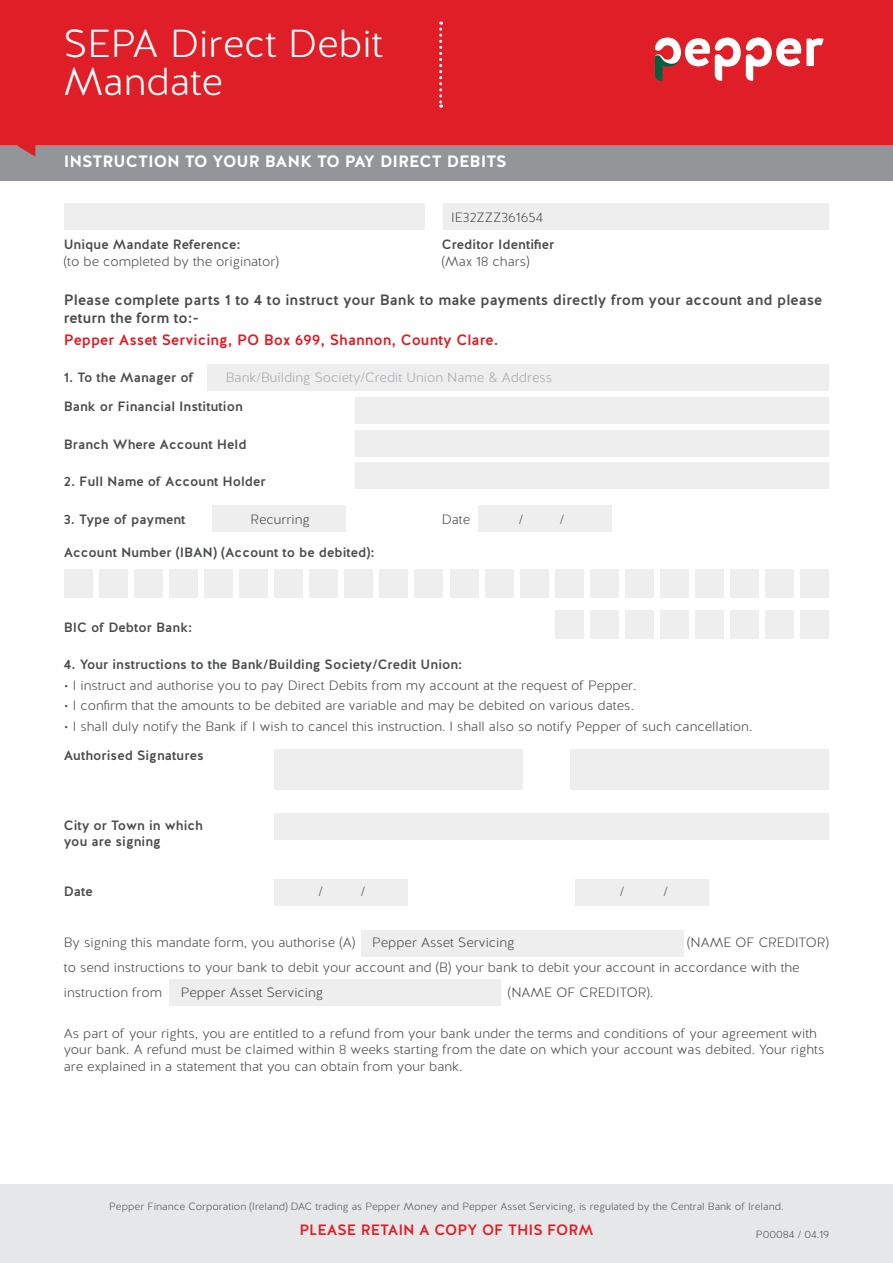
<style>
.page{position:relative;width:893px;height:1263px;background:#fff}
.page>*{position:absolute;margin:0;border:0;box-sizing:border-box;transform-origin:0 0}
.t1{font:300 39px/37.5px "Halis R";color:#fff}
.t2{font:700 16.5px "Halis R";color:#fff}
.t3{font:500 15px/18px "Halis R";color:#4b4c4d}
.t4{font:500 15px "Halis R";color:#e01e27}
.t5{font:300 13.5px/25.2px "Halis R";color:#4b4c4d}
.t6{font:500 13.5px/16.2px "Halis R";color:#4b4c4d}
.t7{font:300 13.5px "Halis R";color:#a8a9ad}
.t8{font:300 10.5px "Halis R";color:#57585a}
.t9{font:300 10.5px "Halis R";color:#4b4c4d}
</style>
<div class="page">
<div style="left:207px;top:364px;width:622px;height:27px;background:#eeeeef"></div>
<div style="left:355px;top:397px;width:474px;height:26px;background:#eeeeef"></div>
<div style="left:355px;top:430px;width:474px;height:26px;background:#eeeeef"></div>
<div style="left:355px;top:463px;width:474px;height:26px;background:#eeeeef"></div>
<div style="left:212px;top:506px;width:134px;height:26px;background:#eeeeef"></div>
<div style="left:478px;top:506px;width:133px;height:26px;background:#eeeeef"></div>
<div style="left:274px;top:879px;width:134px;height:26px;background:#eeeeef"></div>
<div style="left:575px;top:879px;width:133px;height:26px;background:#eeeeef"></div>
<div style="left:0;top:146px;width:893px;height:35px;background:#939598"></div>
<div style="left:0;top:1184px;width:893px;height:79px;background:#e6e7e9"></div>
<svg style="left:0;top:0;width:893px;height:157px;background:#da272f"></svg>
<svg style="left:439px;top:22px;width:3px;height:86px"></svg>
<div style="left:64px;top:204px;width:361px;height:26px;background:#eeeeef"></div>
<div style="left:443px;top:204px;width:385px;height:26px;background:#eeeeef"></div>
<div style="left:134px;top:569px;width:29px;height:29px;background:#eeeeef"></div>
<div style="left:169px;top:569px;width:29px;height:29px;background:#eeeeef"></div>
<div style="left:64px;top:569px;width:29px;height:29px;background:#eeeeef"></div>
<div style="left:99px;top:569px;width:29px;height:29px;background:#eeeeef"></div>
<div style="left:275px;top:569px;width:28px;height:29px;background:#eeeeef"></div>
<div style="left:310px;top:569px;width:28px;height:29px;background:#eeeeef"></div>
<div style="left:204px;top:569px;width:29px;height:29px;background:#eeeeef"></div>
<div style="left:239px;top:569px;width:29px;height:29px;background:#eeeeef"></div>
<div style="left:415px;top:569px;width:28px;height:29px;background:#eeeeef"></div>
<div style="left:450px;top:569px;width:28px;height:29px;background:#eeeeef"></div>
<div style="left:345px;top:569px;width:28px;height:29px;background:#eeeeef"></div>
<div style="left:380px;top:569px;width:28px;height:29px;background:#eeeeef"></div>
<div style="left:555px;top:569px;width:28px;height:29px;background:#eeeeef"></div>
<div style="left:590px;top:569px;width:28px;height:29px;background:#eeeeef"></div>
<div style="left:485px;top:569px;width:28px;height:29px;background:#eeeeef"></div>
<div style="left:520px;top:569px;width:28px;height:29px;background:#eeeeef"></div>
<div style="left:695px;top:569px;width:28px;height:29px;background:#eeeeef"></div>
<div style="left:730px;top:569px;width:29px;height:29px;background:#eeeeef"></div>
<div style="left:625px;top:569px;width:28px;height:29px;background:#eeeeef"></div>
<div style="left:660px;top:569px;width:28px;height:29px;background:#eeeeef"></div>
<div style="left:765px;top:569px;width:29px;height:29px;background:#eeeeef"></div>
<div style="left:800px;top:569px;width:29px;height:29px;background:#eeeeef"></div>
<div style="left:274px;top:814px;width:555px;height:26px;background:#eeeeef"></div>
<div style="left:274px;top:749px;width:248px;height:40px;background:#eeeeef"></div>
<div style="left:570px;top:749px;width:259px;height:40px;background:#eeeeef"></div>
<div style="left:361px;top:930px;width:322px;height:26px;background:#eeeeef"></div>
<div style="left:169px;top:979px;width:332px;height:26px;background:#eeeeef"></div>
<div style="left:555px;top:610px;width:28px;height:29px;background:#eeeeef"></div>
<div style="left:590px;top:610px;width:28px;height:29px;background:#eeeeef"></div>
<div style="left:695px;top:610px;width:28px;height:29px;background:#eeeeef"></div>
<div style="left:730px;top:610px;width:29px;height:29px;background:#eeeeef"></div>
<div style="left:625px;top:610px;width:28px;height:29px;background:#eeeeef"></div>
<div style="left:660px;top:610px;width:28px;height:29px;background:#eeeeef"></div>
<div style="left:765px;top:610px;width:29px;height:29px;background:#eeeeef"></div>
<div style="left:800px;top:610px;width:29px;height:29px;background:#eeeeef"></div>
<svg style="left:654px;top:37px;width:170px;height:44px"></svg>
<h1 class="t1" style="left:64px;top:26px;width:321px">SEPA Direct Debit<br>Mandate</h1>
<p class="t2" style="left:64px;top:151px;width:445px">INSTRUCTION TO YOUR BANK TO PAY DIRECT DEBITS</p>
<p class="t5" style="left:451px;top:205px;width:93px">IE32ZZZ361654</p>
<p class="t6" style="left:64px;top:237px;width:178px">Unique Mandate Reference:</p>
<p class="t6" style="left:442px;top:237px;width:114px">Creditor Identifier</p>
<p class="t5" style="left:64px;top:249px;width:217px">(to be completed by the originator)</p>
<p class="t5" style="left:442px;top:249px;width:89px">(Max 18 chars)</p>
<p class="t3" style="left:64px;top:291px;width:760px">Please complete parts 1 to 4 to instruct your Bank to make payments directly from your account and please return the form to:-</p>
<p class="t4" style="left:64px;top:330px;width:436px">Pepper Asset Servicing, PO Box 699, Shannon, County Clare.</p>
<p class="t6" style="left:64px;top:370px;width:132px">1. To the Manager of</p>
<p class="t7" style="left:226px;top:369px;width:328px">Bank/Building Society/Credit Union Name &amp; Address</p>
<p class="t6" style="left:64px;top:399px;width:181px">Bank or Financial Institution</p>
<p class="t6" style="left:64px;top:436px;width:184px">Branch Where Account Held</p>
<p class="t6" style="left:64px;top:474px;width:204px">2. Full Name of Account Holder</p>
<p class="t6" style="left:64px;top:511px;width:123px">3. Type of payment</p>
<p class="t5" style="left:250px;top:507px;width:61px">Recurring</p>
<p class="t5" style="left:442px;top:507px;width:30px">Date</p>
<p class="t5" style="left:519px;top:507px;width:6px">/</p>
<p class="t5" style="left:560px;top:507px;width:6px">/</p>
<p class="t6" style="left:64px;top:544px;width:312px">Account Number (IBAN) (Account to be debited):</p>
<p class="t6" style="left:64px;top:619px;width:130px">BIC of Debtor Bank:</p>
<p class="t6" style="left:64px;top:657px;width:400px">4. Your instructions to the Bank/Building Society/Credit Union:</p>
<p class="t5" style="left:64px;top:673px;width:574px">• I instruct and authorise you to pay Direct Debits from my account at the request of Pepper.</p>
<p class="t5" style="left:64px;top:693px;width:572px">• I confirm that the amounts to be debited are variable and may be debited on various dates.</p>
<p class="t5" style="left:64px;top:714px;width:690px">• I shall duly notify the Bank if I wish to cancel this instruction. I shall also so notify Pepper of such cancellation.</p>
<p class="t6" style="left:64px;top:747px;width:142px">Authorised Signatures</p>
<p class="t6" style="left:64px;top:818px;width:141px">City or Town in which you are signing</p>
<p class="t6" style="left:64px;top:883px;width:31px">Date</p>
<p class="t5" style="left:318px;top:879px;width:6px">/</p>
<p class="t5" style="left:361px;top:879px;width:6px">/</p>
<p class="t5" style="left:620px;top:879px;width:6px">/</p>
<p class="t5" style="left:663px;top:879px;width:6px">/</p>
<p class="t5" style="left:64px;top:930px;width:767px;text-indent:623px">(NAME OF CREDITOR) to send instructions to your bank to debit your account and (B) your bank to debit your account in accordance with the instruction from</p>
<p class="t5" style="left:64px;top:930px;width:293px">By signing this mandate form, you authorise (A)</p>
<p class="t5" style="left:372px;top:931px;width:144px">Pepper Asset Servicing</p>
<p class="t5" style="left:508px;top:980px;width:147px">(NAME OF CREDITOR).</p>
<p class="t5" style="left:64px;top:1025px;width:762px;line-height:16.5px">As part of your rights, you are entitled to a refund from your bank under the terms and conditions of your agreement with your bank. A refund must be claimed within 8 weeks starting from the date on which your account was debited. Your rights are explained in a statement that you can obtain from your bank.</p>
<p class="t5" style="left:181px;top:980px;width:144px">Pepper Asset Servicing</p>
<p class="t8" style="left:109px;top:1200px;width:676px">Pepper Finance Corporation (Ireland) DAC trading as Pepper Money and Pepper Asset Servicing, is regulated by the Central Bank of Ireland.</p>
<p class="t4" style="left:299px;top:1220px;width:296px">PLEASE RETAIN A COPY OF THIS FORM</p>
<p class="t9" style="left:756px;top:1228px;width:75px">P00084 / 04.19</p>
</div>
